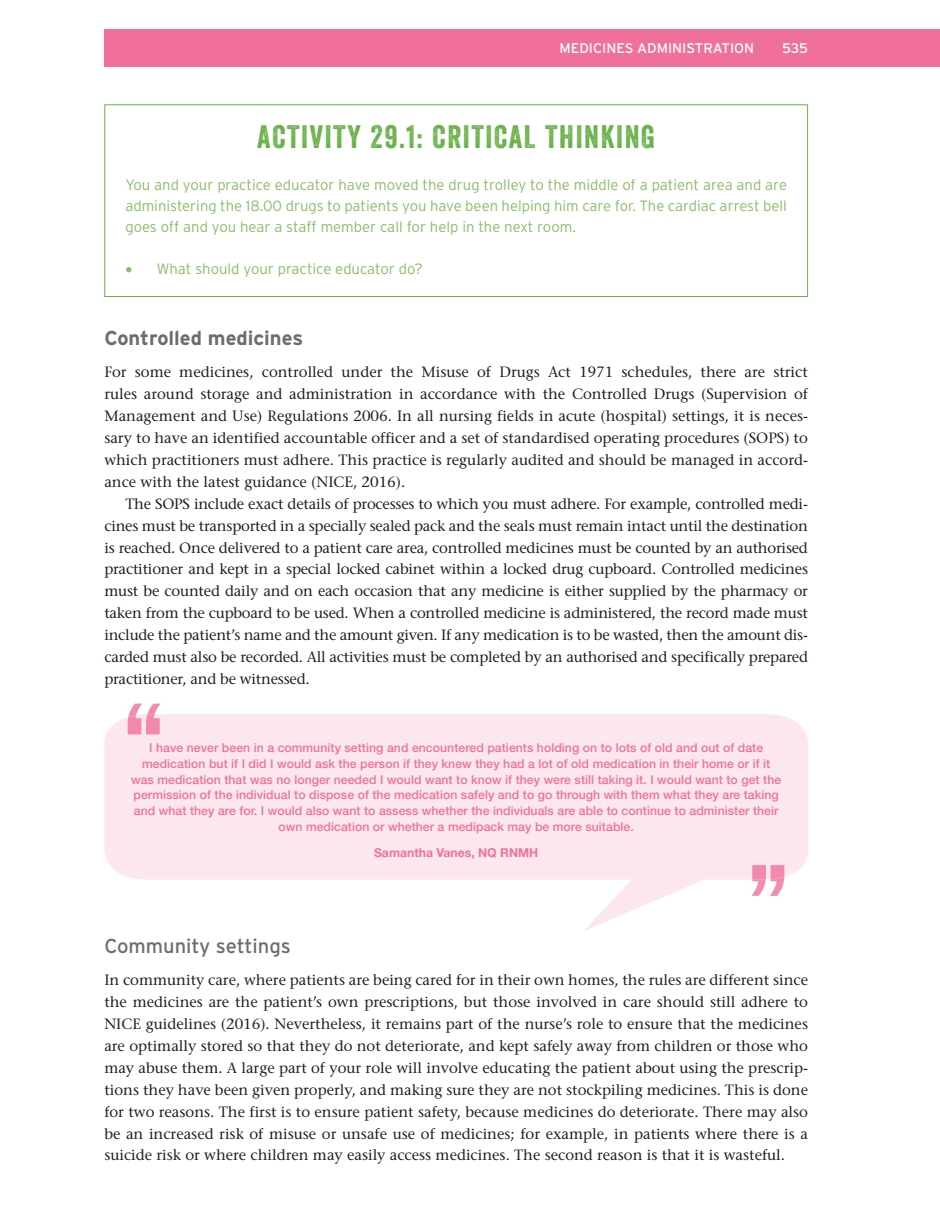
<style>
.page{position:relative;width:940px;height:1222px;background:#fff}
.page>*{position:absolute;margin:0;border:0;box-sizing:border-box;transform-origin:0 0}
.t1{font:31.5px "Veneer";letter-spacing:.05em;color:#69b148}
.t2{font:700 20.12px "Interstate";color:#6c6d70}
.t3{font:20.12px "Interstate";color:#6c6d70}
.t4{font:500 14.88px/21.9px "Stone Serif Std";color:#231f20;text-align:justify}
.t5{font:300 14.88px/21px "Interstate";color:#87bd68;text-align:justify}
.t6{font:14px "Interstate";color:#fff}
.t7{font:500 12.25px/15.8px "Helvetica Neue LT Std";letter-spacing:.005em;color:#f1709b;text-align:center}
.t8{font:700 12.25px "Helvetica Neue LT Std";color:#f1709b}
</style>
<div class="page">
<div style="left:104px;top:29px;width:836px;height:38px;background:#f1709b"></div>
<svg style="left:104px;top:714px;width:704px;height:217px;fill:#fce7ed"></svg>
<svg style="left:128px;top:703px;width:32px;height:31px"></svg>
<svg style="left:751px;top:865px;width:33px;height:31px"></svg>
<div style="left:104px;top:104px;width:704px;height:193px;border:1px solid #69b148"></div>
<p class="t6" style="left:559px;top:40px;width:196px">MEDICINES ADMINISTRATION</p>
<p class="t6" style="left:782px;top:40px;width:27px">535</p>
<h1 class="t1" style="left:257px;top:118px;width:399px">ACTIVITY 29.1: CRITICAL THINKING</h1>
<p class="t5" style="left:125px;top:174px;width:663px">You and your practice educator have moved the drug trolley to the middle of a patient area and are administering the 18.00 drugs to patients you have been helping him care for. The cardiac arrest bell goes off and you hear a staff member call for help in the next room.</p>
<p class="t5" style="left:125px;top:258px;width:299px">• What should your practice educator do?</p>
<h2 class="t2" style="left:104px;top:327px;width:200px">Controlled medicines</h2>
<p class="t4" style="left:104px;top:361px;width:705px">For some medicines, controlled under the Misuse of Drugs Act 1971 schedules, there are strict rules around storage and administration in accordance with the Controlled Drugs (Supervision of Management and Use) Regulations 2006. In all nursing fields in acute (hospital) settings, it is neces&shy;sary to have an identified accountable officer and a set of standardised operating procedures (SOPS) to which practitioners must adhere. This practice is regularly audited and should be managed in accord&shy;ance with the latest guidance (NICE, 2016).</p>
<p class="t4" style="left:104px;top:493px;width:705px;text-indent:21px">The SOPS include exact details of processes to which you must adhere. For example, controlled medi&shy;cines must be transported in a specially sealed pack and the seals must remain intact until the destination is reached. Once delivered to a patient care area, controlled medicines must be counted by an authorised practitioner and kept in a special locked cabinet within a locked drug cupboard. Controlled medicines must be counted daily and on each occasion that any medicine is either supplied by the pharmacy or taken from the cupboard to be used. When a controlled medicine is administered, the record made must include the patient’s name and the amount given. If any medication is to be wasted, then the amount dis&shy;carded must also be recorded. All activities must be completed by an authorised and specifically prepared practitioner, and be witnessed.</p>
<p class="t7" style="left:131px;top:739px;width:652px">I have never been in a community setting and encountered patients holding on to lots of old and out of date medication but if I did I would ask the person if they knew they had a lot of old medication in their home or if it was medication that was no longer needed I would want to know if they were still taking it. I would want to get the permission of the individual to dispose of the medication safely and to go through with them what they are taking and what they are for. I would also want to assess whether the individuals are able to continue to administer their own medication or whether a medipack may be more suitable.</p>
<p class="t8" style="left:374px;top:845px;width:166px">Samantha Vanes, NQ RNMH</p>
<h2 class="t3" style="left:104px;top:934px;width:188px">Community settings</h2>
<p class="t4" style="left:104px;top:969px;width:705px">In community care, where patients are being cared for in their own homes, the rules are different since the medicines are the patient’s own prescriptions, but those involved in care should still adhere to NICE guidelines (2016). Nevertheless, it remains part of the nurse’s role to ensure that the medicines are optimally stored so that they do not deteriorate, and kept safely away from children or those who may abuse them. A large part of your role will involve educating the patient about using the prescrip&shy;tions they have been given properly, and making sure they are not stockpiling medicines. This is done for two reasons. The first is to ensure patient safety, because medicines do deteriorate. There may also be an increased risk of misuse or unsafe use of medicines; for example, in patients where there is a suicide risk or where children may easily access medicines. The second reason is that it is wasteful.</p>
</div>
